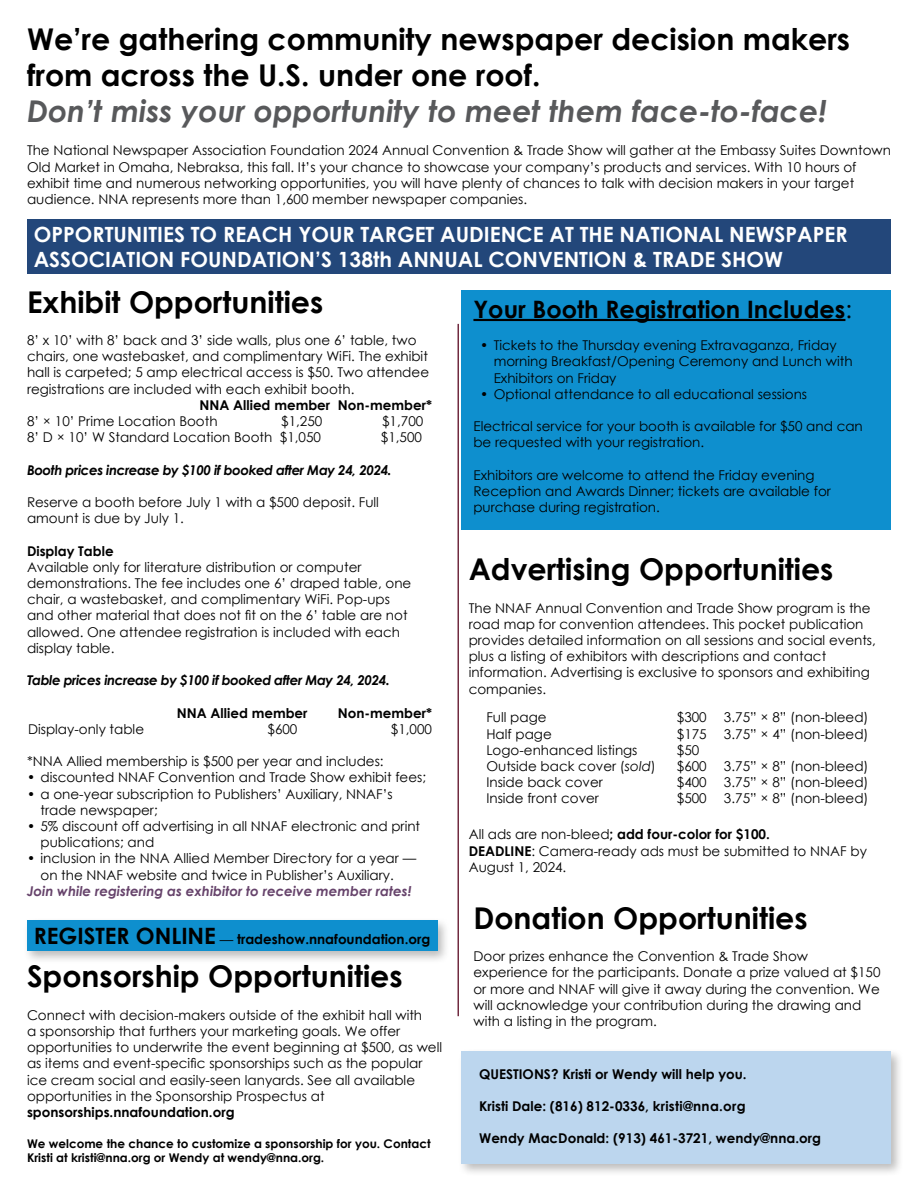
<style>
.page{position:relative;width:918px;height:1188px;background:#fff}
.page>*{position:absolute;margin:0;border:0;box-sizing:border-box;transform-origin:0 0}
.t1{font:700 30px/36px "Century Gothic";color:#000}
.t2{font:italic 700 30px "Century Gothic";color:#58595b}
.t3{font:700 24px "Century Gothic";color:#000}
.t4{font:700 21px/25.2px "Century Gothic";color:#fff}
.t5{font:13.5px/16.2px "Century Gothic";color:#000}
.t6{font:700 13.5px "Century Gothic";color:#000}
.t7{font:italic 700 13.5px "Century Gothic";letter-spacing:-.03em;color:#000}
.t8{font:italic 700 13.5px "Century Gothic";color:#66436b}
.t9{font:700 12px/14.4px "Century Gothic";color:#000}
.s1{font-size:22.5px}
.s2{font-family:"Nimrod MT Std"}
.s3{font-weight:400}
.s4{font-style:italic}
.s5{font-weight:700}
</style>
<div class="page">
<div style="left:458px;top:1047px;width:446px;height:129px;background:#000;opacity:.27"></div>
<div style="left:462px;top:1051px;width:429px;height:112px;background:#bcd6ee"></div>
<div style="left:462px;top:290px;width:429px;height:240px;background:#0e8fce"></div>
<div style="left:27px;top:219px;width:864px;height:55px;background:#23477a"></div>
<hr style="left:458px;top:324px;width:1px;height:692px;background:#712b40">
<div style="left:23px;top:917px;width:428px;height:47px;background:#000;opacity:.27"></div>
<div style="left:27px;top:921px;width:410px;height:30px;background:#0e8fce"></div>
<hr style="left:473px;top:319px;width:372px;height:2px;background:#000">
<h1 class="t1" style="left:27px;top:19px;width:825px">We’re gathering community newspaper decision makers from across the U.S. under one roof.</h1>
<h1 class="t2" style="left:27px;top:88px;width:801px">Don’t miss your opportunity to meet them face-to-face!</h1>
<p class="t5" style="left:27px;top:142px;width:866px">The National Newspaper Association Foundation 2024 Annual Convention &amp; Trade Show will gather at the Embassy Suites Downtown Old Market in Omaha, Nebraksa, this fall. It’s your chance to showcase your company’s products and services. With 10 hours of exhibit time and numerous networking opportunities, you will have plenty of chances to talk with decision makers in your target audience. NNA represents more than 1,600 member newspaper companies.</p>
<h3 class="t4" style="left:34px;top:221px;width:815px">OPPORTUNITIES TO REACH YOUR TARGET AUDIENCE AT THE NATIONAL NEWSPAPER<br>ASSOCIATION FOUNDATION’S 138th ANNUAL CONVENTION &amp; TRADE SHOW</h3>
<h1 class="t1" style="left:27px;top:282px;width:298px">Exhibit Opportunities</h1>
<p class="t5" style="left:27px;top:332px;width:404px">8’ x 10’ with 8’ back and 3’ side walls, plus one 6’ table, two chairs, one wastebasket, and complimentary WiFi. The exhibit hall is carpeted; 5 amp electrical access is $50. Two attendee registrations are included with each exhibit booth.</p>
<p class="t6" style="left:200px;top:395px;width:234px">NNA Allied member Non-member*</p>
<p class="t5" style="left:27px;top:413px;width:192px">8’ × 10’ Prime Location Booth</p>
<p class="t5" style="left:281px;top:413px;width:43px">$1,250</p>
<p class="t5" style="left:382px;top:413px;width:43px">$1,700</p>
<p class="t5" style="left:27px;top:429px;width:296px">8’ D × 10’ W Standard Location Booth $1,050</p>
<p class="t5" style="left:381px;top:429px;width:43px">$1,500</p>
<p class="t7" style="left:27px;top:459px;width:366px">Booth prices increase by $100 if booked after May 24, 2024.</p>
<p class="t5" style="left:27px;top:494px;width:353px">Reserve a booth before July 1 with a $500 deposit. Full amount is due by July 1.</p>
<p class="t6" style="left:27px;top:540px;width:88px">Display Table</p>
<p class="t5" style="left:27px;top:559px;width:386px">Available only for literature distribution or computer demonstrations. The fee includes one 6’ draped table, one chair, a wastebasket, and complimentary WiFi. Pop-ups and other material that does not fit on the 6’ table are not allowed. One attendee registration is included with each display table.</p>
<p class="t7" style="left:27px;top:670px;width:364px">Table prices increase by $100 if booked after May 24, 2024.</p>
<p class="t6" style="left:177px;top:702px;width:132px">NNA Allied member</p>
<p class="t6" style="left:338px;top:702px;width:96px">Non-member*</p>
<p class="t5" style="left:28px;top:721px;width:118px">Display-only table</p>
<p class="t5" style="left:268px;top:721px;width:31px">$600</p>
<p class="t5" style="left:391px;top:721px;width:43px">$1,000</p>
<p class="t5" style="left:27px;top:753px;width:358px">*NNA Allied membership is $500 per year and includes:</p>
<p class="t5" style="left:27px;top:769px;width:401px">• discounted NNAF Convention and Trade Show exhibit fees;</p>
<p class="t5" style="left:40px;top:785px;width:354px;text-indent:-14px">• a one-year subscription to Publishers’ Auxiliary, NNAF’s trade newspaper;</p>
<p class="t5" style="left:40px;top:818px;width:381px;text-indent:-14px">• 5% discount off advertising in all NNAF electronic and print publications; and</p>
<p class="t5" style="left:40px;top:850px;width:377px;text-indent:-14px">• inclusion in the NNA Allied Member Directory for a year — on the NNAF website and twice in Publisher’s Auxiliary.</p>
<p class="t8" style="left:27px;top:881px;width:386px">Join while registering as exhibitor to receive member rates!</p>
<p class="t6" style="left:34px;top:929px;width:398px"><span class="s1">REGISTER ONLINE</span> <span class="s2">—</span> tradeshow.nnafoundation.org</p>
<h1 class="t1" style="left:27px;top:957px;width:377px">Sponsorship Opportunities</h1>
<p class="t5" style="left:27px;top:1007px;width:417px">Connect with decision-makers outside of the exhibit hall with<br>a sponsorship that furthers your marketing goals. We offer opportunities to underwrite the event beginning at $500, as well as items and event-specific sponsorships such as the popular ice cream social and easily-seen lanyards. See all available opportunities in the Sponsorship Prospectus at</p>
<p class="t6" style="left:27px;top:1102px;width:209px">sponsorships.nnafoundation.org</p>
<p class="t9" style="left:27px;top:1135px;width:405px">We welcome the chance to customize a sponsorship for you. Contact<br>Kristi at kristi@nna.org or Wendy at wendy@nna.org.</p>
<h2 class="t3" style="left:473px;top:291px;width:380px">Your Booth Registration Includes<span class="s3">:</span></h2>
<p class="t5" style="left:494px;top:337px;width:360px;text-indent:-14px">• Tickets to the Thursday evening Extravaganza, Friday morning Breakfast/Opening Ceremony and Lunch with<br>Exhibitors on Friday</p>
<p class="t5" style="left:480px;top:386px;width:329px">• Optional attendance to all educational sessions</p>
<p class="t5" style="left:473px;top:418px;width:391px">Electrical service for your booth is available for $50 and can be requested with your registration.</p>
<p class="t5" style="left:473px;top:467px;width:359px">Exhibitors are welcome to attend the Friday evening<br>Reception and Awards Dinner; tickets are available for purchase during registration.</p>
<h1 class="t1" style="left:469px;top:550px;width:366px">Advertising Opportunities</h1>
<p class="t5" style="left:469px;top:600px;width:409px">The NNAF Annual Convention and Trade Show program is the road map for convention attendees. This pocket publication provides detailed information on all sessions and social events, plus a listing of exhibitors with descriptions and contact information. Advertising is exclusive to sponsors and exhibiting companies.</p>
<p class="t5" style="left:486px;top:709px;width:171px">Full page<br>Half page<br>Logo-enhanced listings<br>Outside back cover (<span class="s4">sold</span>)<br>Inside back cover<br>Inside front cover</p>
<p class="t5" style="left:677px;top:709px;width:31px">$300 $175 $50 $600 $400 $500</p>
<p class="t5" style="left:724px;top:709px;width:146px">3.75” × 8” (non-bleed)<br>3.75” × 4” (non-bleed)</p>
<p class="t5" style="left:724px;top:758px;width:146px;text-align:justify">3.75” × 8” (non-bleed)<br>3.75” × 8” (non-bleed)<br>3.75” × 8” (non-bleed)</p>
<p class="t5" style="left:469px;top:826px;width:400px">All ads are non-bleed<span class="s5">; add four-color for $100.<br>DEADLINE</span>: Camera-ready ads must be submitted to NNAF by<br>August 1, 2024.</p>
<h1 class="t1" style="left:473px;top:899px;width:336px">Donation Opportunities</h1>
<p class="t5" style="left:473px;top:948px;width:409px">Door prizes enhance the Convention &amp; Trade Show experience for the participants. Donate a prize valued at $150 or more and NNAF will give it away during the convention. We will acknowledge your contribution during the drawing and with a listing in the program.</p>
<p class="t6" style="left:479px;top:1064px;width:269px">QUESTIONS? Kristi or Wendy will help you.</p>
<p class="t6" style="left:479px;top:1096px;width:268px">Kristi Dale: (816) 812-0336, kristi@nna.org</p>
<p class="t6" style="left:479px;top:1128px;width:343px">Wendy MacDonald: (913) 461-3721, wendy@nna.org</p>
</div>
